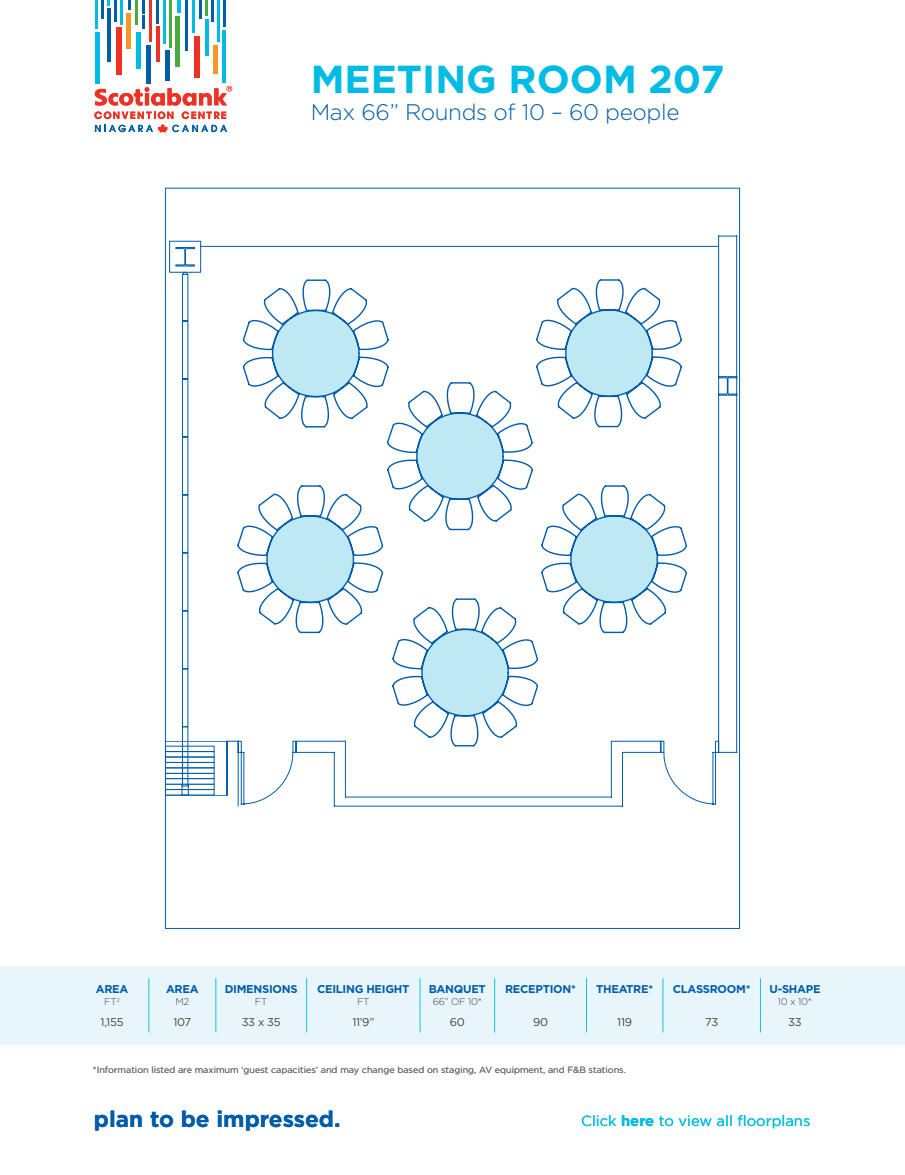
<style>
.page{position:relative;width:905px;height:1175px;background:#fff}
.page>*{position:absolute;margin:0;border:0;box-sizing:border-box;transform-origin:0 0}
.t1{font:700 39px "Gotham";color:#00bce4}
.t2{font:300 22.5px "Gotham";letter-spacing:-.015em;color:#005daa}
.t3{font:700 22.5px "Gotham";color:#005daa}
.t4{font:14.7px "Gotham";color:#00bce4}
.t5{font:700 11.25px "Gotham";letter-spacing:-.025em;color:#005daa}
.t6{font:11.25px "Gotham";letter-spacing:-.025em;color:#414042}
.t7{font:300 9.75px "Gotham";letter-spacing:-.025em;color:#414042}
.t8{font:9px "Gotham";color:#6d6e71}
.s1{font-weight:700}
</style>
<div class="page">
<div style="left:0;top:966px;width:904px;height:78px;background:#e8f6fb"></div>
<div style="left:95px;top:32px;width:5px;height:51px;background:#00bce4"></div>
<hr style="left:95px;top:0;width:2px;height:28px;background:#00bce4">
<hr style="left:120px;top:0;width:3px;height:25px;background:#00bce4">
<hr style="left:135px;top:0;width:3px;height:25px;background:#49aa42">
<hr style="left:149px;top:0;width:3px;height:42px;background:#ee3124">
<hr style="left:163px;top:0;width:3px;height:44px;background:#00bce4">
<svg style="left:178px;top:0;width:2px;height:13px"></svg>
<svg style="left:101px;top:0;width:8px;height:18px"></svg>
<hr style="left:114px;top:0;width:3px;height:22px;background:#005daa">
<hr style="left:156px;top:0;width:3px;height:23px;background:#005daa">
<hr style="left:169px;top:0;width:3px;height:47px;background:#49aa42">
<svg style="left:128px;top:0;width:3px;height:10px"></svg>
<hr style="left:193px;top:0;width:2px;height:33px;background:#00bce4">
<hr style="left:217px;top:0;width:2px;height:42px;background:#00bce4">
<hr style="left:205px;top:0;width:3px;height:16px;background:#49aa42">
<hr style="left:199px;top:0;width:3px;height:18px;background:#005daa">
<hr style="left:211px;top:0;width:3px;height:22px;background:#005daa">
<hr style="left:224px;top:0;width:2px;height:27px;background:#005daa">
<svg style="left:142px;top:0;width:3px;height:29px"></svg>
<hr style="left:107px;top:8px;width:4px;height:54px;background:#005daa">
<div style="left:116px;top:28px;width:5px;height:47px;background:#ee3124"></div>
<div style="left:126px;top:13px;width:5px;height:36px;background:#f89728"></div>
<hr style="left:136px;top:32px;width:4px;height:37px;background:#00bce4">
<hr style="left:146px;top:45px;width:4px;height:38px;background:#005daa">
<hr style="left:156px;top:26px;width:4px;height:36px;background:#ee3124">
<hr style="left:166px;top:50px;width:4px;height:31px;background:#005daa">
<div style="left:175px;top:16px;width:5px;height:50px;background:#49aa42"></div>
<hr style="left:185px;top:0;width:3px;height:51px;background:#005daa">
<div style="left:194px;top:36px;width:6px;height:41px;background:#ee3124"></div>
<hr style="left:205px;top:19px;width:4px;height:37px;background:#00bce4">
<div style="left:213px;top:45px;width:5px;height:28px;background:#f89728"></div>
<hr style="left:223px;top:30px;width:3px;height:53px;background:#00bce4">
<svg style="left:94px;top:86px;width:138px;height:46px"></svg>
<hr style="left:148px;top:978px;width:1px;height:32px;background:#15c1e6">
<hr style="left:215px;top:978px;width:1px;height:32px;background:#15c1e6">
<hr style="left:306px;top:978px;width:1px;height:32px;background:#15c1e6">
<hr style="left:419px;top:978px;width:1px;height:32px;background:#15c1e6">
<hr style="left:494px;top:978px;width:1px;height:32px;background:#15c1e6">
<hr style="left:586px;top:978px;width:1px;height:32px;background:#15c1e6">
<hr style="left:662px;top:978px;width:1px;height:32px;background:#15c1e6">
<hr style="left:760px;top:978px;width:1px;height:32px;background:#15c1e6">
<svg style="left:148px;top:1010px;width:1px;height:22px"></svg>
<svg style="left:215px;top:1010px;width:1px;height:22px"></svg>
<svg style="left:306px;top:1010px;width:1px;height:22px"></svg>
<svg style="left:419px;top:1010px;width:1px;height:22px"></svg>
<svg style="left:494px;top:1010px;width:1px;height:22px"></svg>
<svg style="left:586px;top:1010px;width:1px;height:22px"></svg>
<svg style="left:662px;top:1010px;width:1px;height:22px"></svg>
<svg style="left:760px;top:1010px;width:1px;height:22px"></svg>
<div style="left:165px;top:751px;width:49px;height:6px;border:1px solid #005cab"></div>
<div style="left:165px;top:762px;width:49px;height:6px;border:1px solid #005cab"></div>
<div style="left:165px;top:767px;width:49px;height:6px;border:1px solid #005cab"></div>
<div style="left:165px;top:773px;width:49px;height:6px;border:1px solid #005cab"></div>
<div style="left:165px;top:778px;width:49px;height:6px;border:1px solid #005cab"></div>
<div style="left:165px;top:784px;width:49px;height:6px;border:1px solid #005cab"></div>
<div style="left:165px;top:789px;width:49px;height:6px;border:1px solid #005cab"></div>
<svg style="left:181px;top:271px;width:19px;height:524px"></svg>
<hr style="left:165px;top:741px;width:62px;height:1px;background:#005cab">
<hr style="left:165px;top:795px;width:62px;height:1px;background:#005cab">
<svg style="left:200px;top:235px;width:537px;height:572px"></svg>
<svg style="left:236px;top:278px;width:452px;height:469px"></svg>
<h1 class="t1" style="left:311px;top:53px;width:415px">MEETING ROOM 207</h1>
<h2 class="t2" style="left:311px;top:98px;width:370px">Max 66” Rounds of 10 – 60 people</h2>
<p class="t5" style="left:96px;top:981px;width:34px">AREA</p>
<p class="t7" style="left:104px;top:995px;width:17px">FT<sup>2</sup></p>
<p class="t5" style="left:166px;top:981px;width:34px">AREA</p>
<p class="t7" style="left:175px;top:995px;width:15px">M2</p>
<p class="t5" style="left:225px;top:981px;width:74px">DIMENSIONS</p>
<p class="t7" style="left:255px;top:995px;width:14px">FT</p>
<p class="t5" style="left:317px;top:981px;width:94px">CEILING HEIGHT</p>
<p class="t7" style="left:357px;top:995px;width:14px">FT</p>
<p class="t5" style="left:429px;top:981px;width:59px">BANQUET</p>
<p class="t7" style="left:432px;top:995px;width:51px">66” OF 10*</p>
<p class="t5" style="left:505px;top:981px;width:72px">RECEPTION*</p>
<p class="t5" style="left:596px;top:981px;width:59px">THEATRE*</p>
<p class="t5" style="left:672px;top:981px;width:79px">CLASSROOM*</p>
<p class="t5" style="left:769px;top:981px;width:53px">U-SHAPE</p>
<p class="t7" style="left:777px;top:995px;width:36px">10 x 10*</p>
<p class="t6" style="left:101px;top:1014px;width:24px">1,155</p>
<p class="t6" style="left:173px;top:1014px;width:19px">107</p>
<p class="t6" style="left:242px;top:1014px;width:41px">33 x 35</p>
<p class="t6" style="left:352px;top:1014px;width:23px">11’9”</p>
<p class="t6" style="left:450px;top:1014px;width:17px">60</p>
<p class="t6" style="left:533px;top:1014px;width:17px">90</p>
<p class="t6" style="left:617px;top:1014px;width:16px">119</p>
<p class="t6" style="left:705px;top:1014px;width:15px">73</p>
<p class="t6" style="left:788px;top:1014px;width:15px">33</p>
<p class="t8" style="left:93px;top:1063px;width:534px">*Information listed are maximum ‘guest capacities’ and may change based on staging, AV equipment, and F&amp;B stations.</p>
<h2 class="t3" style="left:94px;top:1103px;width:248px">plan to be impressed.</h2>
<h3 class="t4" style="left:581px;top:1111px;width:231px">Click <span class="s1">here</span> to view all floorplans</h3>
</div>
